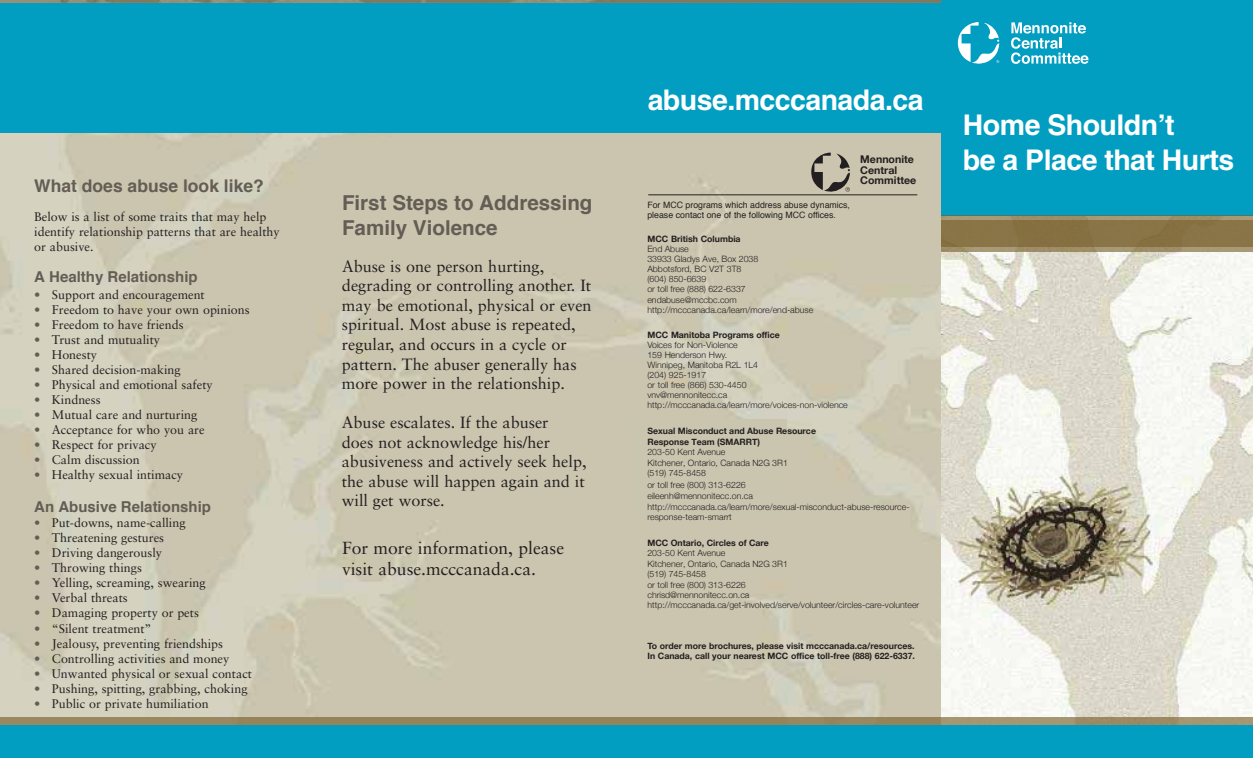
<style>
.page{position:relative;width:1253px;height:758px;background:#fff}
.page>*{position:absolute;margin:0;border:0;box-sizing:border-box;transform-origin:0 0}
.t1{font:700 28.5px/34.1px "Helvetica LT Std";letter-spacing:-.02em;color:#fff}
.t2{font:700 20.62px/24.8px "Helvetica";color:#645d55}
.t3{font:17.5px/21px "Sabon";color:#231f20}
.t4{font:700 17.5px "Helvetica";color:#645d55}
.t5{font:16.25px/19.5px "Sabon";color:#231f20}
.t6{font:700 15px "Helvetica";color:#645d55}
.t7{font:12.5px/15px "Sabon";color:#231f20}
.t8{font:700 10.62px/10.6px "Helvetica Neue";color:#231f20}
.t9{font:300 8.75px/10px "Helvetica Neue";color:#231f20}
.t10{font:700 8.75px/10px "Helvetica Neue";color:#231f20}
.t11{font:8.75px/10.5px "Helvetica";color:#231f20}
.s1{color:#645d55}
.s2{font-weight:700}
</style>
<div class="page">
<img style="left:0;top:0;width:941px;height:717px">
<svg style="left:941px;top:252px;width:311px;height:465px"></svg>
<hr style="left:648px;top:194px;width:269px;height:1px;background:#231f20">
<svg style="left:811px;top:152px;width:39px;height:41px"></svg>
<div style="left:941px;top:0;width:311px;height:215px;background:#019ec2"></div>
<svg style="left:957px;top:22px;width:42px;height:42px"></svg>
<svg style="left:1011px;top:22px;width:77px;height:42px"></svg>
<div style="left:941px;top:215px;width:311px;height:37px;background:linear-gradient(to right,#a3936f,#a49470)"></div>
<div style="left:941px;top:220px;width:311px;height:27px;background:#897447"></div>
<div style="left:0;top:3px;width:941px;height:129px;background:#019ec2"></div>
<div style="left:630px;top:419px;width:156px;height:100px;background:#cac5af"></div>
<svg style="left:0;top:717px;width:1252px;height:8px;fill:#95845c"></svg>
<div style="left:0;top:725px;width:1252px;height:33px;background:#019ec2"></div>
<p class="t4" style="left:34px;top:172px;width:231px">What does abuse look like?</p>
<p class="t7" style="left:34px;top:208px;width:247px">Below is a list of some traits that may help identify relationship patterns that are healthy or abusive.</p>
<p class="t7" style="left:34px;top:287px;width:172px"><span class="s1">•</span> Support and encouragement</p>
<p class="t7" style="left:34px;top:302px;width:217px"><span class="s1">•</span> Freedom to have your own opinions</p>
<p class="t7" style="left:34px;top:317px;width:151px"><span class="s1">•</span> Freedom to have friends</p>
<p class="t7" style="left:34px;top:332px;width:127px"><span class="s1">•</span> Trust and mutuality</p>
<p class="t7" style="left:34px;top:347px;width:64px"><span class="s1">•</span> Honesty</p>
<p class="t7" style="left:34px;top:362px;width:148px"><span class="s1">•</span> Shared decision-making</p>
<p class="t7" style="left:34px;top:377px;width:180px"><span class="s1">•</span> Physical and emotional safety</p>
<p class="t7" style="left:34px;top:392px;width:68px"><span class="s1">•</span> Kindness</p>
<p class="t7" style="left:34px;top:407px;width:165px"><span class="s1">•</span> Mutual care and nurturing</p>
<p class="t7" style="left:34px;top:422px;width:172px"><span class="s1">•</span> Acceptance for who you are</p>
<p class="t7" style="left:34px;top:437px;width:124px"><span class="s1">•</span> Respect for privacy</p>
<p class="t7" style="left:34px;top:452px;width:107px"><span class="s1">•</span> Calm discussion</p>
<p class="t7" style="left:34px;top:467px;width:150px"><span class="s1">•</span> Healthy sexual intimacy</p>
<p class="t7" style="left:34px;top:515px;width:153px"><span class="s1">•</span> Put-downs, name-calling</p>
<p class="t7" style="left:34px;top:530px;width:131px"><span class="s1">•</span> Threatening gestures</p>
<p class="t7" style="left:34px;top:545px;width:129px"><span class="s1">•</span> Driving dangerously</p>
<p class="t7" style="left:34px;top:560px;width:109px"><span class="s1">•</span> Throwing things</p>
<p class="t7" style="left:34px;top:575px;width:173px"><span class="s1">•</span> Yelling, screaming, swearing</p>
<p class="t7" style="left:34px;top:590px;width:95px"><span class="s1">•</span> Verbal threats</p>
<p class="t7" style="left:34px;top:605px;width:166px"><span class="s1">•</span> Damaging property or pets</p>
<p class="t7" style="left:34px;top:620px;width:119px"><span class="s1">•</span> “Silent treatment”</p>
<p class="t7" style="left:34px;top:635px;width:190px"><span class="s1">•</span> Jealousy, preventing friendships</p>
<p class="t7" style="left:34px;top:650px;width:197px"><span class="s1">•</span> Controlling activities and money</p>
<p class="t7" style="left:34px;top:665px;width:219px"><span class="s1">•</span> Unwanted physical or sexual contact</p>
<p class="t7" style="left:34px;top:680px;width:215px"><span class="s1">•</span> Pushing, spitting, grabbing, choking</p>
<p class="t7" style="left:34px;top:695px;width:176px"><span class="s1">•</span> Public or private humiliation</p>
<p class="t6" style="left:34px;top:265px;width:165px">A Healthy Relationship</p>
<p class="t6" style="left:34px;top:495px;width:178px">An Abusive Relationship</p>
<p class="t2" style="left:342px;top:190px;width:252px">First Steps to Addressing<br>Family Violence</p>
<p class="t5" style="left:342px;top:256px;width:251px">Abuse is one person hurting, degrading or controlling another. It may be emotional, physical or even spiritual. Most abuse is repeated, regular, and occurs in a cycle or pattern. The abuser generally has more power in the relationship.</p>
<p class="t5" style="left:342px;top:412px;width:246px">Abuse escalates. If the abuser<br>does not acknowledge his/her abusiveness and actively seek help, the abuse will happen again and it will get worse.</p>
<p class="t3" style="left:342px;top:537px;width:224px">For more information, please visit abuse.mcccanada.ca.</p>
<p class="t1" style="left:647px;top:82px;width:277px">abuse.mcccanada.ca</p>
<p class="t11" style="left:647px;top:200px;width:204px">For MCC programs which address abuse dynamics, please contact one of the following MCC offices.</p>
<p class="t8" style="left:860px;top:153px;width:58px">Mennonite<br>Central<br>Committee</p>
<p class="t9" style="left:647px;top:234px;width:167px"><span class="s2">MCC British Columbia<br></span>End Abuse<br>33933 Gladys Ave, Box 2038<br>Abbotsford, BC V2T 3T8<br>(604) 850-6639<br>or toll free (888) 622-6337 endabuse@mccbc.com http://mcccanada.ca/learn/more/end-abuse</p>
<p class="t9" style="left:647px;top:330px;width:202px"><span class="s2">MCC Manitoba Programs office<br></span>Voices for Non-Violence<br>159 Henderson Hwy.<br>Winnipeg, Manitoba R2L 1L4<br>(204) 925-1917<br>or toll free (866) 530-4450<br>vnv@mennonitecc.ca http://mcccanada.ca/learn/more/voices-non-violence</p>
<p class="t9" style="left:647px;top:424px;width:9px">W</p>
<p class="t9" style="left:647px;top:424px;width:112px;text-indent:38px">Ad ocacy Program<br>21 South 12th Street<br>PO Box 500<br>Akron, PA 17501-0500<br>(717) 859-1151</p>
<p class="t9" style="left:647px;top:486px;width:117px">or toll free (888) 563-4676 womensadvocacy@mcc.org us.mcc.org/programs/women/</p>
<p class="t9" style="left:647px;top:425px;width:170px;line-height:10.5px"><span class="s2">Sexual Misconduct and Abuse Resource<br>Response Team (SMARRT)<br></span>203-50 Kent Avenue<br>Kitchener, Ontario, Canada N2G 3R1<br>(519) 745-8458</p>
<p class="t9" style="left:647px;top:480px;width:264px;line-height:10.6px">or toll free (800) 313-6226<br>eileenh@mennonitecc.on.ca http://mcccanada.ca/learn/more/sexual-misconduct-abuse-resource&shy;response-team-smarrt</p>
<p class="t9" style="left:647px;top:537px;width:273px;line-height:10.4px"><span class="s2">MCC Ontario, Circles of Care<br></span>203-50 Kent Avenue<br>Kitchener, Ontario, Canada N2G 3R1<br>(519) 745-8458<br>or toll free (800) 313-6226<br>chrisd@mennonitecc.on.ca http://mcccanada.ca/get-involved/serve/volunteer/circles-care-volunteer</p>
<p class="t10" style="left:647px;top:640px;width:269px">To order more brochures, please visit mcccanada.ca/resources.<br>In Canada, call your nearest MCC office toll-free (888) 622-6337.</p>
<p class="t1" style="left:963px;top:108px;width:273px">Home Shouldn’t<br>be a Place that Hurts</p>
</div>
